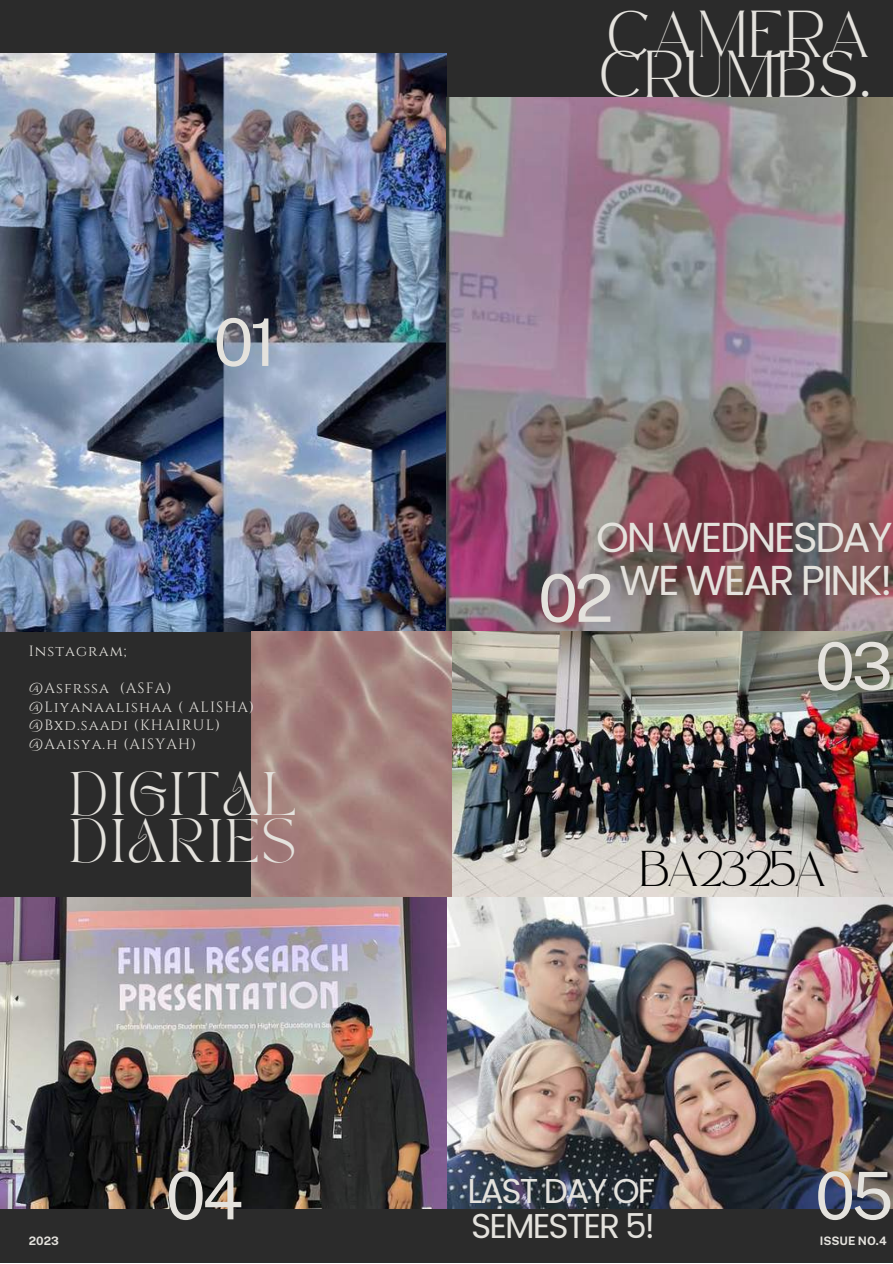
<style>
.page{position:relative;width:893px;height:1264px;background:#fff}
.page>*{position:absolute;margin:0;border:0;box-sizing:border-box;transform-origin:0 0}
.t1{font:65.55px "Public Sans";letter-spacing:-.055em;color:#e4e2dd}
.t2{font:42.9px/47.2px "TAN PEARL Regular";letter-spacing:.065em;color:#e4e2dd}
.t3{font:41.7px/42.3px "Poppins";letter-spacing:-.055em;color:#e4e2dd;text-align:center}
.t4{font:34.35px/35px "Poppins";letter-spacing:-.055em;color:#e4e2dd}
.t5{font:32.4px/40.5px "Safira March";letter-spacing:.13em;color:#e4e2dd}
.t6{font:24.6px "Safira March";letter-spacing:-.055em;color:#000}
.t7{font:14.85px/18.6px "Cinzel";letter-spacing:.075em;color:#e4e2dd}
.t8{font:700 11.7px "Public Sans";color:#e4e2dd}
</style>
<div class="page">
<div style="left:0;top:0;width:892px;height:1262px;background:#2b2b2b"></div>
<img style="left:0;top:54px;width:446px;height:577px">
<img style="left:446px;top:98px;width:446px;height:533px">
<img style="left:251px;top:631px;width:641px;height:266px">
<img style="left:0;top:897px;width:892px;height:311px">
<h1 class="t1" style="left:213px;top:303px;width:65px">01</h1>
<p class="t7" style="left:29px;top:642px;width:105px">Instagram;</p>
<p class="t7" style="left:29px;top:679px;width:227px">@Asfrssa (ASFA) @Liyanaalishaa ( ALISHA) @Bxd.saadi (KHAIRUL) @Aaisya.h (AISYAH)</p>
<h2 class="t2" style="left:69px;top:774px;width:229px">DIGITAL<br>DIARIES</h2>
<h3 class="t5" style="left:600px;top:25px;width:270px">CAMERA<br>CRUMBS.</h3>
<h3 class="t3" style="left:596px;top:516px;width:298px">ON WEDNESDAY<br>WE WEAR PINK!</h3>
<h1 class="t1" style="left:538px;top:559px;width:77px">02</h1>
<h1 class="t1" style="left:815px;top:627px;width:79px">03</h1>
<h3 class="t6" style="left:640px;top:863px;width:187px">BA2325A</h3>
<h1 class="t1" style="left:166px;top:1156px;width:79px">04</h1>
<h1 class="t1" style="left:815px;top:1156px;width:80px">05</h1>
<h3 class="t4" style="left:467px;top:1173px;width:189px">LAST DAY OF<br>SEMESTER 5!</h3>
<p class="t8" style="left:29px;top:1233px;width:32px">2023</p>
<p class="t8" style="left:819px;top:1233px;width:68px">ISSUE NO.4</p>
</div>
